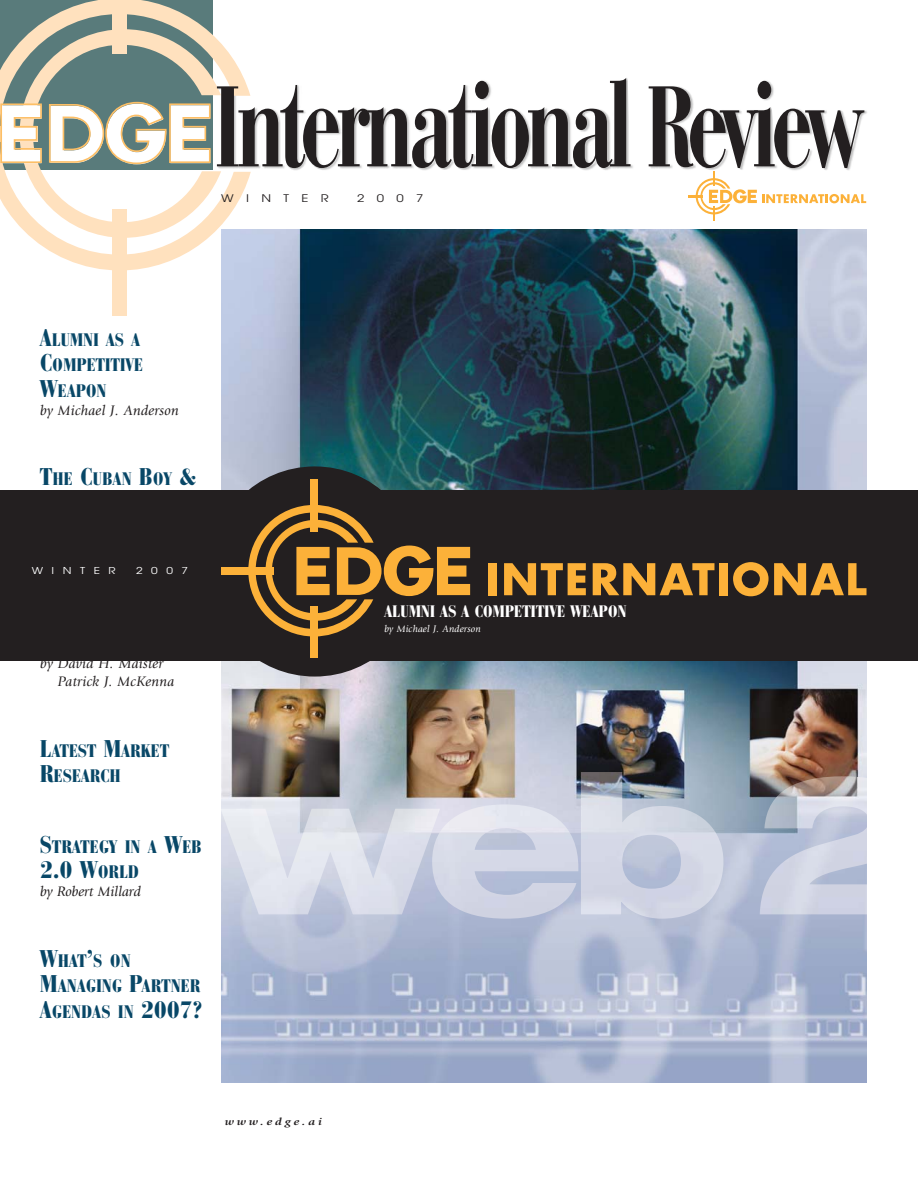
<style>
.page{position:relative;width:918px;height:1188px;background:#fff}
.page>*{position:absolute;margin:0;border:0;box-sizing:border-box;transform-origin:0 0}
.t1{font:700 condensed 121.5px "Bauer Bodoni";letter-spacing:-.065em;color:#231f20;scale:.75 1}
.t2{font:900 condensed 24px "Bauer Bodoni";color:#084767}
.t3{font:900 condensed 18px/25.5px "Bauer Bodoni";letter-spacing:.02em;color:#084767}
.t4{font:900 condensed 16.5px "Bauer Bodoni";letter-spacing:.015em;color:#fff}
.t5{font:italic 14.4px/18px "Giovanni";letter-spacing:.015em;color:#231f20}
.t6{font:italic 700 10.5px "Giovanni";letter-spacing:.215em;color:#231f20;scale:1.25 1}
.t7{font:10.5px "Avant Garde";letter-spacing:.94em;color:#231f20;scale:1.25 1}
.t8{font:italic 10.05px "Giovanni";letter-spacing:.015em;color:#fff}
.t9{font:9.45px "Avant Garde";letter-spacing:.72em;color:#fff;scale:1.25 1}
.s1{font-size:113.55px}
.s2{font-size:24px}
.s3{font-size:18px}
</style>
<div class="page">
<img style="left:251px;top:78px;width:616px;height:92px">
<div style="left:112px;top:209px;width:14px;height:106px;background:#ffe1be"></div>
<svg style="left:0;top:0;width:251px;height:270px"></svg>
<svg style="left:688px;top:171px;width:178px;height:49px"></svg>
<svg style="left:0;top:29px;width:221px;height:209px"></svg>
<img style="left:221px;top:229px;width:645px;height:854px">
<img style="left:221px;top:772px;width:645px;height:147px">
<div style="left:0;top:490px;width:918px;height:171px;background:#231f20"></div>
<div style="left:210px;top:466px;width:210px;height:211px;background:#231f20;border-radius:50%"></div>
<div style="left:489px;top:563px;width:8px;height:32px;background:#fcb139"></div>
<svg style="left:504px;top:563px;width:82px;height:32px"></svg>
<svg style="left:593px;top:563px;width:121px;height:32px"></svg>
<div style="left:719px;top:563px;width:9px;height:32px;background:#fcb139"></div>
<svg style="left:733px;top:562px;width:134px;height:34px"></svg>
<div style="left:221px;top:567px;width:53px;height:7px;background:#fcb139"></div>
<div style="left:310px;top:479px;width:7px;height:52px;background:#fcb139"></div>
<div style="left:310px;top:607px;width:7px;height:51px;background:#fcb139"></div>
<svg style="left:248px;top:505px;width:222px;height:132px"></svg>
<h1 class="t1" style="left:215px;top:78px;width:866px"><span class="s1">I</span>nternational <span class="s1">R</span>eview</h1>
<p class="t7" style="left:221px;top:194px;width:88px">WINTER</p>
<p class="t7" style="left:357px;top:194px;width:54px">2007</p>
<p class="t3" style="left:40px;top:328px;width:104px"><span class="s2">A</span>LUMNI AS A<br><span class="s2">C</span>OMPETITIVE<br><span class="s2">W</span>EAPON</p>
<p class="t5" style="left:40px;top:402px;width:140px">by Michael J. Anderson</p>
<p class="t3" style="left:40px;top:468px;width:157px"><span class="s2">T</span>HE <span class="s2">C</span>UBAN <span class="s2">B</span>OY <span class="s2">&amp;</span></p>
<p class="t9" style="left:32px;top:567px;width:69px">WINTER</p>
<p class="t9" style="left:136px;top:567px;width:43px">2007</p>
<p class="t5" style="left:58px;top:656px;width:118px;text-indent:-17px">by David H. Maister<br>Patrick J. McKenna</p>
<p class="t3" style="left:40px;top:739px;width:130px"><span class="s2">L</span>ATEST <span class="s2">M</span>ARKET<br><span class="s2">R</span>ESEARCH</p>
<p class="t3" style="left:40px;top:835px;width:163px"><span class="s2">S</span>TRATEGY IN A <span class="s2">W</span>EB</p>
<h2 class="t2" style="left:40px;top:861px;width:100px">2.0 W<span class="s3">ORLD</span></h2>
<p class="t5" style="left:40px;top:884px;width:102px">by Robert Millard</p>
<p class="t3" style="left:40px;top:949px;width:163px"><span class="s2">W</span>HAT<span class="s2">’</span>S ON<br><span class="s2">M</span>ANAGING <span class="s2">P</span>ARTNER<br><span class="s2">A</span>GENDAS IN <span class="s2">2007?</span></p>
<p class="t6" style="left:225px;top:1117px;width:79px">www.edge.ai</p>
<p class="t4" style="left:384px;top:605px;width:243px">ALUMNI AS A COMPETITIVE WEAPON</p>
<p class="t8" style="left:384px;top:625px;width:98px">by Michael J. Anderson</p>
</div>
